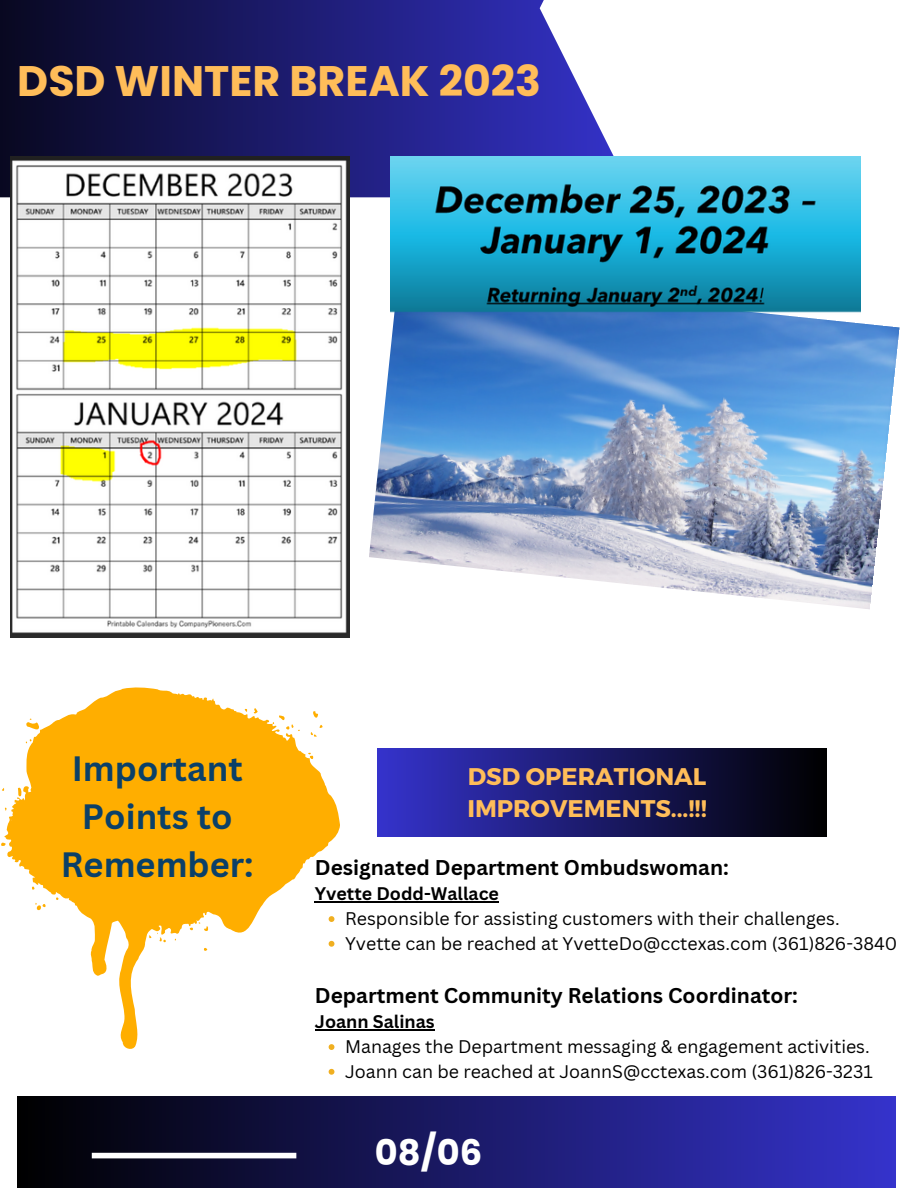
<style>
.page{position:relative;width:918px;height:1188px;background:#fff}
.page>*{position:absolute;margin:0;border:0;box-sizing:border-box;transform-origin:0 0}
.t1{font:700 42.75px "Poppins";color:#ffbd59}
.t2{font:700 35.25px "Poppins";color:#fff}
.t3{font:700 34.35px/47.8px "Canva Sans";color:#0b4068;text-align:center}
.t4{font:700 24px/32.7px "Montserrat";color:#ffbd59}
.t5{font:700 20.85px "Canva Sans";color:#000}
.t6{font:17.85px "Canva Sans";color:#000}
.t7{font:700 17.85px "Canva Sans";color:#000}
</style>
<div class="page">
<svg style="left:0;top:0;width:614px;height:197px"></svg>
<div style="left:17px;top:1096px;width:878px;height:92px;background:linear-gradient(to right,#020202,#3432cb)"></div>
<div style="left:92px;top:1153px;width:204px;height:5px;background:#fff"></div>
<img style="left:10px;top:156px;width:340px;height:482px">
<img style="left:369px;top:275px;width:531px;height:334px">
<img style="left:391px;top:156px;width:470px;height:162px">
<div style="left:377px;top:748px;width:449px;height:89px;background:linear-gradient(to right,#3533cc,#000)"></div>
<svg style="left:1px;top:687px;width:339px;height:362px;fill:#ffae00"></svg>
<hr style="left:315px;top:902px;width:184px;height:1px;background:#000">
<svg style="left:329px;top:916px;width:5px;height:6px"></svg>
<svg style="left:329px;top:941px;width:5px;height:6px"></svg>
<svg style="left:329px;top:1044px;width:5px;height:6px"></svg>
<svg style="left:329px;top:1069px;width:5px;height:6px"></svg>
<hr style="left:315px;top:1030px;width:120px;height:1px;background:#000">
<p class="t1" style="left:17px;top:52px;width:525px">DSD WINTER BREAK 2023</p>
<p class="t3" style="left:61px;top:744px;width:194px">Important<br>Points to<br>Remember:</p>
<p class="t4" style="left:467px;top:758px;width:241px">DSD OPERATIONAL<br>IMPROVEMENTS...!!!</p>
<p class="t7" style="left:315px;top:881px;width:186px">Yvette Dodd-Wallace</p>
<p class="t6" style="left:345px;top:906px;width:496px">Responsible for assisting customers with their challenges.</p>
<p class="t6" style="left:345px;top:931px;width:554px">Yvette can be reached at YvetteDo@cctexas.com (361)826-3840</p>
<p class="t5" style="left:315px;top:852px;width:416px">Designated Department Ombudswoman:</p>
<p class="t5" style="left:315px;top:980px;width:485px">Department Community Relations Coordinator:</p>
<p class="t7" style="left:315px;top:1009px;width:121px">Joann Salinas</p>
<p class="t6" style="left:345px;top:1034px;width:526px">Manages the Department messaging &amp; engagement activities.</p>
<p class="t6" style="left:345px;top:1059px;width:529px">Joann can be reached at JoannS@cctexas.com (361)826-3231</p>
<p class="t2" style="left:375px;top:1128px;width:109px">08/06</p>
</div>
